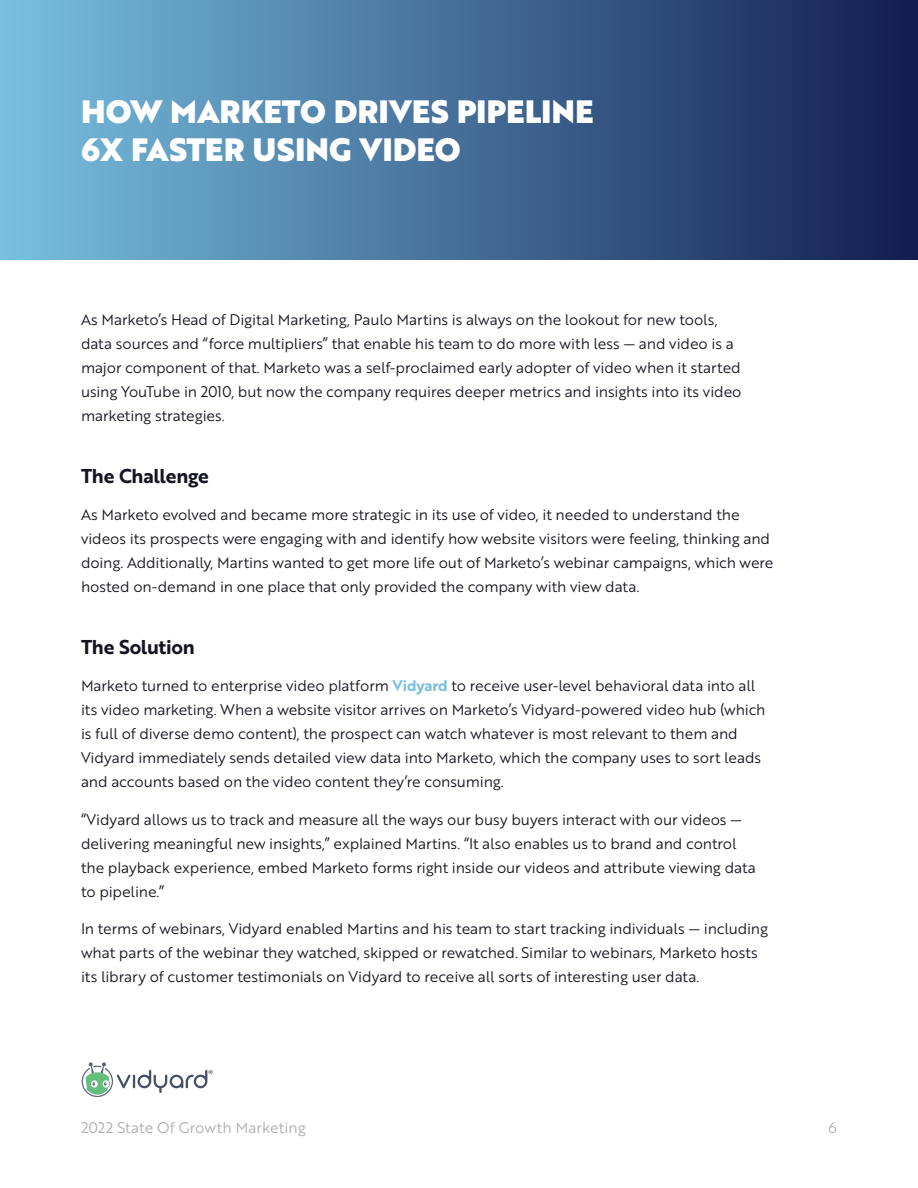
<style>
.page{position:relative;width:918px;height:1188px;background:#fff}
.page>*{position:absolute;margin:0;border:0;box-sizing:border-box;transform-origin:0 0}
.t1{font:31.5px/37.8px "Brother 1816 Black";color:#fff}
.t2{font:19.5px "Brother 1816 Bold";letter-spacing:-.015em;color:#151521}
.t3{font:15px/24px "Brother 1816 Book";letter-spacing:-.005em;color:#151521}
.t4{font:15px "Brother 1816 Book";letter-spacing:.005em;color:#adadb1}
.s1{font-family:"Brother 1816 Bold";color:#78c0e0}
</style>
<div class="page">
<div style="left:0;top:0;width:918px;height:259px;background:linear-gradient(to right,#78c0e0,#121c51)"></div>
<svg style="left:81px;top:1062px;width:132px;height:35px"></svg>
<h1 class="t1" style="left:81px;top:92px;width:514px">HOW MARKETO DRIVES PIPELINE<br>6X FASTER USING VIDEO</h1>
<p class="t3" style="left:81px;top:307px;width:662px">As Marketo’s Head of Digital Marketing, Paulo Martins is always on the lookout for new tools, data sources and “force multipliers” that enable his team to do more with less — and video is a major component of that. Marketo was a self-proclaimed early adopter of video when it started using YouTube in 2010, but now the company requires deeper metrics and insights into its video marketing strategies.</p>
<h2 class="t2" style="left:81px;top:461px;width:129px">The Challenge</h2>
<p class="t3" style="left:81px;top:502px;width:694px">As Marketo evolved and became more strategic in its use of video, it needed to understand the videos its prospects were engaging with and identify how website visitors were feeling, thinking and doing. Additionally, Martins wanted to get more life out of Marketo’s webinar campaigns, which were hosted on-demand in one place that only provided the company with view data.</p>
<h2 class="t2" style="left:81px;top:632px;width:115px">The Solution</h2>
<p class="t3" style="left:81px;top:673px;width:686px">Marketo turned to enterprise video platform <span class="s1">Vidyard</span> to receive user-level behavioral data into all its video marketing. When a website visitor arrives on Marketo’s Vidyard-powered video hub (which is full of diverse demo content), the prospect can watch whatever is most relevant to them and Vidyard immediately sends detailed view data into Marketo, which the company uses to sort leads and accounts based on the video content they’re consuming.</p>
<p class="t3" style="left:81px;top:807px;width:676px">“Vidyard allows us to track and measure all the ways our busy buyers interact with our videos — delivering meaningful new insights,” explained Martins. “It also enables us to brand and control the playback experience, embed Marketo forms right inside our videos and attribute viewing data to pipeline.”</p>
<p class="t3" style="left:81px;top:916px;width:689px">In terms of webinars, Vidyard enabled Martins and his team to start tracking individuals — including what parts of the webinar they watched, skipped or rewatched. Similar to webinars, Marketo hosts its library of customer testimonials on Vidyard to receive all sorts of interesting user data.</p>
<p class="t4" style="left:81px;top:1116px;width:226px">2022 State Of Growth Marketing</p>
<p class="t4" style="left:828px;top:1116px;width:10px">6</p>
</div>
